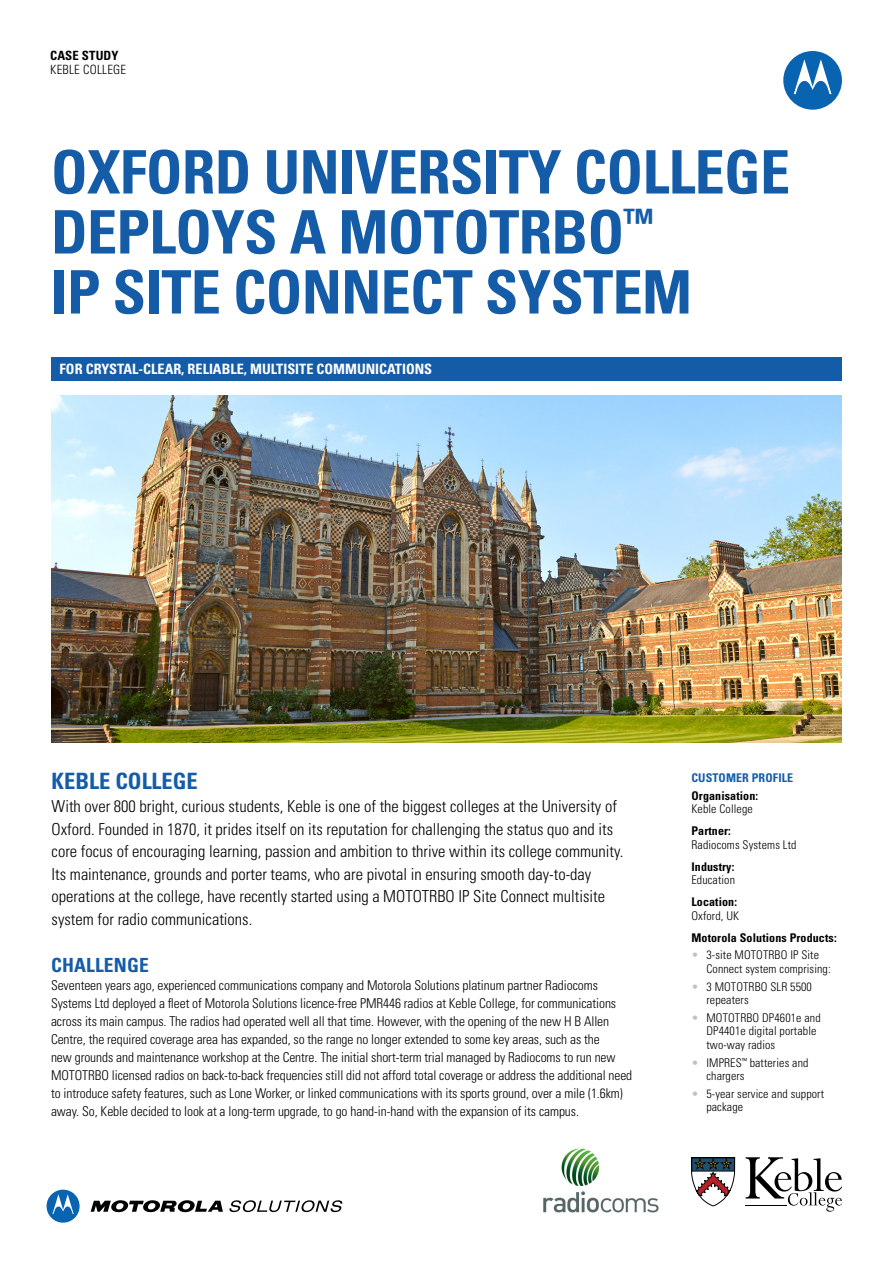
<style>
.page{position:relative;width:893px;height:1263px;background:#fff}
.page>*{position:absolute;margin:0;border:0;box-sizing:border-box;transform-origin:0 0}
.t1{font:700 condensed 60px/60px "Univers LT Std";letter-spacing:-.01em;color:#155ca8}
.t2{font:700 condensed 22.5px "Univers LT Std";color:#155ca8}
.t3{font:700 condensed 19.5px "Univers LT Std";letter-spacing:.01em;color:#155ca8}
.t4{font:300 condensed 16.5px/22.5px "Univers LT Std";color:#000}
.t5{font:700 condensed 14.25px "Univers LT Std";color:#fff}
.t6{font:300 condensed 13.5px/18px "Univers LT Std";letter-spacing:-.005em;color:#000}
.t7{font:300 condensed 12.75px "Univers LT Std";letter-spacing:.015em;color:#000}
.t8{font:700 condensed 12.75px "Univers LT Std";letter-spacing:.01em;color:#000}
.t9{font:300 condensed 12px/13.5px "Univers LT Std";letter-spacing:.01em;color:#000}
.t10{font:700 condensed 12px "Univers LT Std";letter-spacing:.01em;color:#000}
.t11{font:700 condensed 12px "Univers LT Std";letter-spacing:.01em;color:#155ca8}
.s1{color:#c8beb4}
</style>
<div class="page">
<div style="left:783px;top:51px;width:59px;height:59px;background:#0863b0;border-radius:50%"></div>
<svg style="left:794px;top:59px;width:37px;height:35px"></svg>
<svg style="left:91px;top:1200px;width:132px;height:13px"></svg>
<svg style="left:47px;top:1190px;width:33px;height:33px"></svg>
<svg style="left:229px;top:1200px;width:113px;height:12px"></svg>
<img style="left:51px;top:396px;width:791px;height:346px">
<div style="left:51px;top:357px;width:791px;height:23px;background:#155ca8"></div>
<svg style="left:691px;top:1157px;width:44px;height:49px"></svg>
<svg style="left:746px;top:1157px;width:96px;height:55px"></svg>
<hr style="left:745px;top:1205px;width:42px;height:1px;background:#000">
<img style="left:543px;top:1148px;width:116px;height:65px">
<p class="t8" style="left:50px;top:48px;width:70px">CASE STUDY</p>
<p class="t7" style="left:50px;top:62px;width:77px">KEBLE COLLEGE</p>
<h1 class="t1" style="left:51px;top:142px;width:741px">OXFORD UNIVERSITY COLLEGE<br>DEPLOYS A MOTOTRBO<sup>™<br></sup>IP SITE CONNECT SYSTEM</h1>
<p class="t5" style="left:60px;top:360px;width:374px">FOR CRYSTAL-CLEAR, RELIABLE, MULTISITE COMMUNICATIONS</p>
<h2 class="t2" style="left:52px;top:768px;width:148px">KEBLE COLLEGE</h2>
<p class="t4" style="left:52px;top:795px;width:573px">With over 800 bright, curious students, Keble is one of the biggest colleges at the University of Oxford. Founded in 1870, it prides itself on its reputation for challenging the status quo and its core focus of encouraging learning, passion and ambition to thrive within its college community.<br>Its maintenance, grounds and porter teams, who are pivotal in ensuring smooth day-to-day operations at the college, have recently started using a MOTOTRBO IP Site Connect multisite system for radio communications.</p>
<h3 class="t3" style="left:51px;top:953px;width:99px">CHALLENGE</h3>
<p class="t6" style="left:51px;top:976px;width:583px">Seventeen years ago, experienced communications company and Motorola Solutions platinum partner Radiocoms Systems Ltd deployed a fleet of Motorola Solutions licence-free PMR446 radios at Keble College, for communications across its main campus. The radios had operated well all that time. However, with the opening of the new H B Allen Centre, the required coverage area has expanded, so the range no longer extended to some key areas, such as the<br>new grounds and maintenance workshop at the Centre. The initial short-term trial managed by Radiocoms to run new MOTOTRBO licensed radios on back-to-back frequencies still did not afford total coverage or address the additional need to introduce safety features, such as Lone Worker, or linked communications with its sports ground, over a mile (1.6km) away. So, Keble decided to look at a long-term upgrade, to go hand-in-hand with the expansion of its campus.</p>
<p class="t11" style="left:691px;top:770px;width:103px">CUSTOMER PROFILE</p>
<p class="t10" style="left:691px;top:788px;width:68px">Organisation:</p>
<p class="t9" style="left:691px;top:802px;width:63px">Keble College</p>
<p class="t10" style="left:691px;top:823px;width:41px">Partner:</p>
<p class="t9" style="left:691px;top:838px;width:107px">Radiocoms Systems Ltd</p>
<p class="t10" style="left:691px;top:859px;width:44px">Industry:</p>
<p class="t9" style="left:691px;top:873px;width:45px">Education</p>
<p class="t10" style="left:691px;top:894px;width:47px">Location:</p>
<p class="t9" style="left:691px;top:909px;width:49px">Oxford, UK</p>
<p class="t10" style="left:691px;top:930px;width:147px">Motorola Solutions Products:</p>
<p class="t9" style="left:706px;top:948px;width:126px;text-indent:-15px"><span class="s1">•</span> 3-site MOTOTRBO IP Site<br>Connect system comprising:</p>
<p class="t9" style="left:706px;top:980px;width:107px;text-indent:-15px"><span class="s1">•</span> 3 MOTOTRBO SLR 5500 repeaters</p>
<p class="t9" style="left:706px;top:1011px;width:116px;text-indent:-15px"><span class="s1">•</span> MOTOTRBO DP4601e and<br>DP4401e digital portable two-way radios</p>
<p class="t9" style="left:706px;top:1056px;width:104px;text-indent:-15px"><span class="s1">•</span> IMPRES<sup>™</sup> batteries and chargers</p>
<p class="t9" style="left:706px;top:1087px;width:119px;text-indent:-15px"><span class="s1">•</span> 5-year service and support package</p>
</div>
